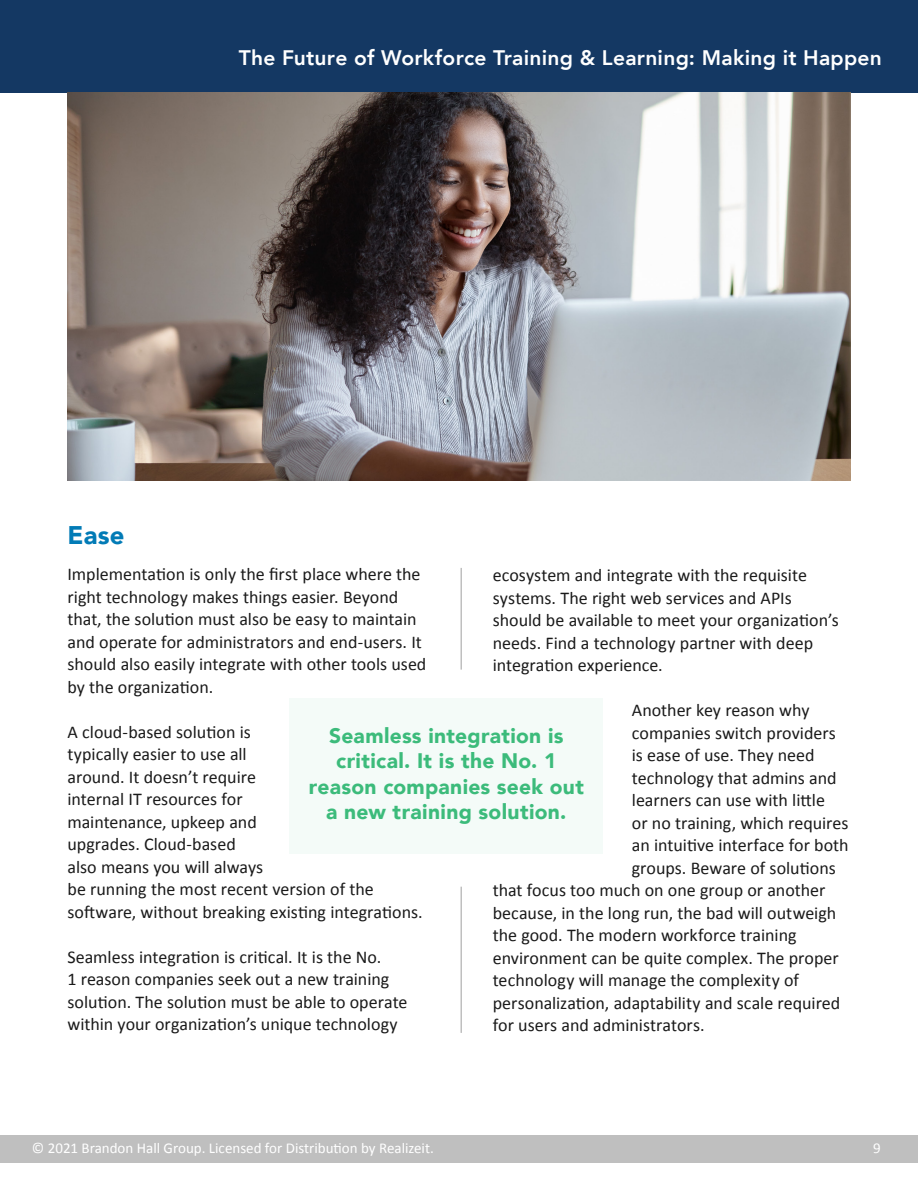
<style>
.page{position:relative;width:918px;height:1188px;background:#fff}
.page>*{position:absolute;margin:0;border:0;box-sizing:border-box;transform-origin:0 0}
.subheader{font:900 25.5px "Avenir";color:#027bb6}
.body_copy{font:900 21px/25.5px "Avenir";letter-spacing:.015em;color:#3cbb7b;text-align:center}
.t1{font:800 21px "Avenir";letter-spacing:.01em;color:#fff}
.body_copy-2{font:18px/22.5px "Calibri";color:#1a1a1a}
.t2{font:15px "Calibri";color:#fff}
</style>
<div class="page">
<div style="left:0;top:0;width:918px;height:92px;background:#143863"></div>
<div style="left:0;top:1136px;width:918px;height:27px;background:#bfbfbf"></div>
<div style="left:289px;top:698px;width:313px;height:156px;background:#f4fbf8"></div>
<img style="left:68px;top:92px;width:782px;height:388px">
<hr style="left:460px;top:568px;width:2px;height:102px;background:#bfbfbf">
<hr style="left:460px;top:887px;width:2px;height:146px;background:#bfbfbf">
<p class="t1" style="left:239px;top:41px;width:645px">The Future of Workforce Training &amp; Learning: Making it Happen</p>
<p class="subheader" style="left:68px;top:514px;width:59px">Ease</p>
<p class="body_copy-2" style="left:68px;top:562px;width:360px">Implementation is only the first place where the right technology makes things easier. Beyond that, the solution must also be easy to maintain and operate for administrators and end-users. It should also easily integrate with other tools used by the organization.</p>
<p class="body_copy-2" style="left:68px;top:720px;width:191px">A cloud-based solution is typically easier to use all around. It doesn’t require internal IT resources for maintenance, upkeep and upgrades. Cloud-based</p>
<p class="body_copy-2" style="left:68px;top:855px;width:357px">also means you will always<br>be running the most recent version of the software, without breaking existing integrations.</p>
<p class="body_copy-2" style="left:68px;top:945px;width:342px">Seamless integration is critical. It is the No.<br>1 reason companies seek out a new training solution. The solution must be able to operate within your organization’s unique technology</p>
<p class="body_copy-2" style="left:493px;top:563px;width:316px">ecosystem and integrate with the requisite systems. The right web services and APIs</p>
<p class="body_copy-2" style="left:493px;top:608px;width:348px">should be available to meet your organization’s needs. Find a technology partner with deep integration experience.</p>
<p class="body_copy-2" style="left:632px;top:698px;width:206px">Another key reason why companies switch providers is ease of use. They need technology that admins and learners can use with little</p>
<p class="body_copy-2" style="left:632px;top:811px;width:218px">or no training, which requires</p>
<p class="body_copy-2" style="left:632px;top:833px;width:218px">an intuitive interface for both</p>
<p class="body_copy-2" style="left:632px;top:856px;width:206px">groups. Beware of solutions</p>
<p class="body_copy-2" style="left:493px;top:878px;width:334px">that focus too much on one group or another</p>
<p class="body_copy-2" style="left:493px;top:901px;width:345px">because, in the long run, the bad will outweigh</p>
<p class="body_copy-2" style="left:493px;top:923px;width:305px">the good. The modern workforce training</p>
<p class="body_copy-2" style="left:493px;top:946px;width:347px">environment can be quite complex. The proper</p>
<p class="body_copy-2" style="left:493px;top:968px;width:308px">technology will manage the complexity of</p>
<p class="body_copy-2" style="left:493px;top:991px;width:349px">personalization, adaptability and scale required</p>
<p class="body_copy-2" style="left:493px;top:1013px;width:214px">for users and administrators.</p>
<p class="body_copy" style="left:309px;top:722px;width:276px">Seamless integration is critical. It is the No. 1 reason companies seek out a new training solution.</p>
<p class="t2" style="left:32px;top:1138px;width:403px">© 2021 Brandon Hall Group. Licensed for Distribution by Realizeit.</p>
<p class="t2" style="left:873px;top:1138px;width:9px">9</p>
</div>
